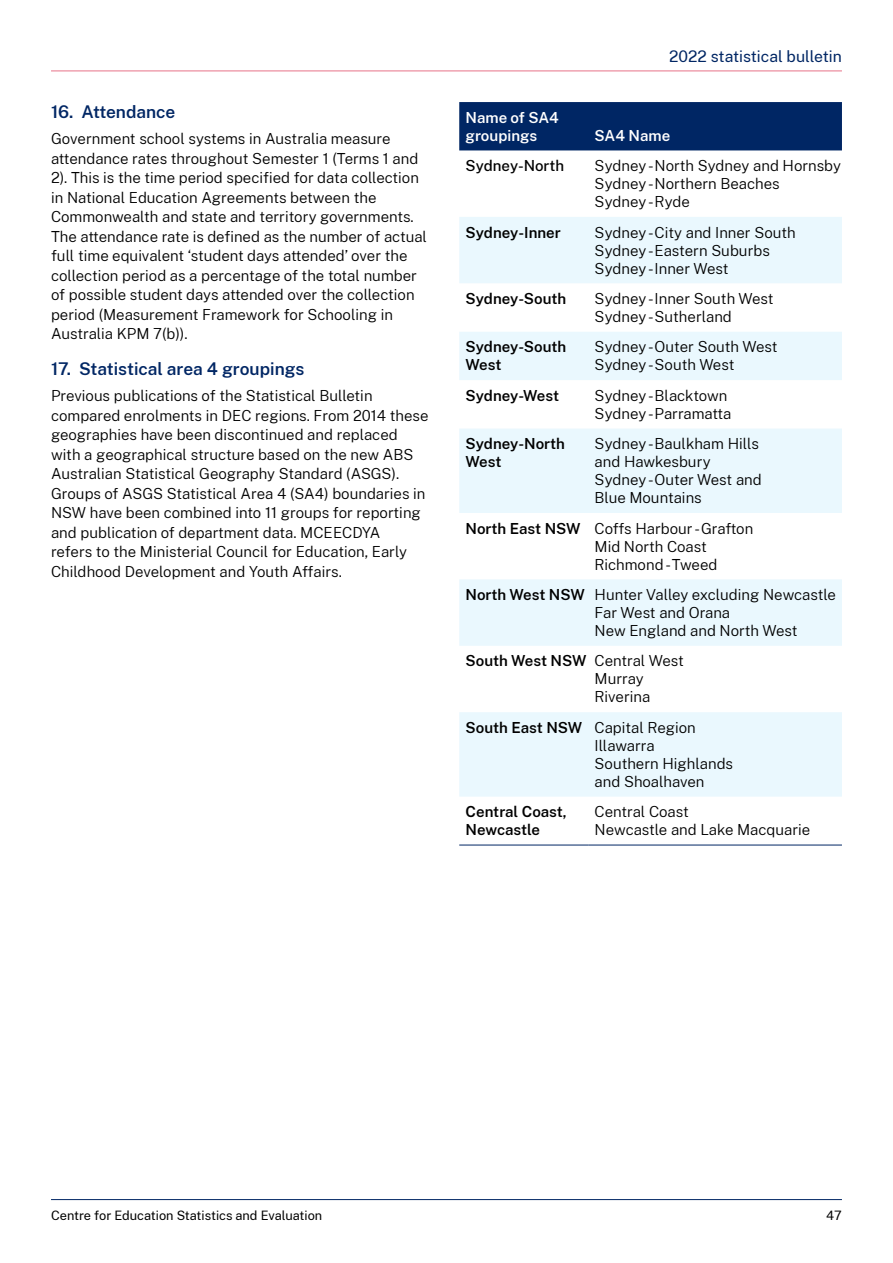
<style>
.page{position:relative;width:893px;height:1263px;background:#fff}
.page>*{position:absolute;margin:0;border:0;box-sizing:border-box;transform-origin:0 0}
.t1{font:600 17.25px "Public Sans";color:#002664}
.t2{font:15.75px "Public Sans";color:#002664}
.Body_text_no_right_indent{font:300 15px/19.5px "Public Sans";color:#000}
.Table_text_-_left_align{font:300 15px/18px "Public Sans";color:#000}
.Table_text_-_left_align-2{font:600 15px/18px "Public Sans";letter-spacing:-.005em;color:#000}
.Table_headings___white_left_align{font:600 15px/18px "Public Sans";color:#fff}
.Table_text_-_left_align-3{font:500 15px "Public Sans";color:#000}
.t3{font:12.75px "Public Sans";color:#000}
</style>
<div class="page">
<hr style="left:51px;top:1199px;width:791px;height:1px;background:#002664">
<hr style="left:51px;top:71px;width:791px;height:1px;background:#e77289">
<div style="left:459px;top:102px;width:383px;height:48px;background:#002664"></div>
<svg style="left:459px;top:217px;width:383px;height:580px;fill:#eaf8fe"></svg>
<hr style="left:459px;top:845px;width:129px;height:1px;background:#002664">
<hr style="left:588px;top:845px;width:254px;height:1px;background:#002664">
<p class="t1" style="left:51px;top:100px;width:126px">16. Attendance</p>
<p class="Body_text_no_right_indent" style="left:51px;top:128px;width:377px">Government school systems in Australia measure attendance rates throughout Semester 1 (Terms 1 and 2). This is the time period specified for data collection in National Education Agreements between the Commonwealth and state and territory governments.<br>The attendance rate is defined as the number of actual full time equivalent ‘student days attended’ over the collection period as a percentage of the total number of possible student days attended over the collection period (Measurement Framework for Schooling in Australia KPM 7(b)).</p>
<p class="t1" style="left:51px;top:356px;width:255px">17. Statistical area 4 groupings</p>
<p class="Body_text_no_right_indent" style="left:51px;top:385px;width:379px">Previous publications of the Statistical Bulletin compared enrolments in DEC regions. From 2014 these geographies have been discontinued and replaced with a geographical structure based on the new ABS Australian Statistical Geography Standard (ASGS).<br>Groups of ASGS Statistical Area 4 (SA4) boundaries in NSW have been combined into 11 groups for reporting and publication of department data. MCEECDYA<br>refers to the Ministerial Council for Education, Early Childhood Development and Youth Affairs.</p>
<p class="Table_headings___white_left_align" style="left:466px;top:107px;width:95px">Name of SA4 groupings</p>
<p class="t2" style="left:669px;top:45px;width:174px">2022 statistical bulletin</p>
<p class="Table_headings___white_left_align" style="left:595px;top:125px;width:77px">SA4 Name</p>
<p class="Table_text_-_left_align-3" style="left:466px;top:155px;width:100px">Sydney-North</p>
<p class="Table_text_-_left_align" style="left:595px;top:156px;width:248px">Sydney - North Sydney and Hornsby<br>Sydney - Northern Beaches<br>Sydney - Ryde</p>
<p class="Table_text_-_left_align-2" style="left:466px;top:222px;width:97px">Sydney-Inner</p>
<p class="Table_text_-_left_align" style="left:595px;top:222px;width:203px">Sydney - City and Inner South<br>Sydney - Eastern Suburbs<br>Sydney - Inner West</p>
<p class="Table_text_-_left_align-2" style="left:466px;top:289px;width:102px">Sydney-South</p>
<p class="Table_text_-_left_align" style="left:595px;top:289px;width:181px">Sydney - Inner South West<br>Sydney - Sutherland</p>
<p class="Table_text_-_left_align-2" style="left:466px;top:337px;width:102px">Sydney-South<br>West</p>
<p class="Table_text_-_left_align" style="left:595px;top:337px;width:184px">Sydney - Outer South West<br>Sydney - South West</p>
<p class="Table_text_-_left_align-2" style="left:466px;top:385px;width:95px">Sydney-West</p>
<p class="Table_text_-_left_align" style="left:595px;top:386px;width:138px">Sydney - Blacktown<br>Sydney - Parramatta</p>
<p class="Table_text_-_left_align-2" style="left:466px;top:434px;width:101px">Sydney-North<br>West</p>
<p class="Table_text_-_left_align" style="left:595px;top:434px;width:169px">Sydney - Baulkham Hills and Hawkesbury<br>Sydney - Outer West and<br>Blue Mountains</p>
<p class="Table_text_-_left_align-2" style="left:466px;top:518px;width:116px">North East NSW</p>
<p class="Table_text_-_left_align" style="left:595px;top:518px;width:160px">Coffs Harbour -Grafton<br>Mid North Coast<br>Richmond - Tweed</p>
<p class="Table_text_-_left_align-2" style="left:466px;top:585px;width:121px">North West NSW</p>
<p class="Table_text_-_left_align" style="left:595px;top:585px;width:243px">Hunter Valley excluding Newcastle<br>Far West and Orana<br>New England and North West</p>
<p class="Table_text_-_left_align-2" style="left:466px;top:651px;width:122px">South West NSW</p>
<p class="Table_text_-_left_align" style="left:595px;top:651px;width:91px">Central West<br>Murray<br>Riverina</p>
<p class="Table_text_-_left_align-2" style="left:466px;top:717px;width:118px">South East NSW</p>
<p class="Table_text_-_left_align" style="left:595px;top:718px;width:140px">Capital Region<br>Illawarra<br>Southern Highlands and Shoalhaven</p>
<p class="Table_text_-_left_align-2" style="left:466px;top:802px;width:103px">Central Coast,<br>Newcastle</p>
<p class="Table_text_-_left_align" style="left:595px;top:802px;width:217px">Central Coast<br>Newcastle and Lake Macquarie</p>
<p class="t3" style="left:51px;top:1207px;width:273px">Centre for Education Statistics and Evaluation</p>
<p class="t3" style="left:826px;top:1207px;width:17px">47</p>
</div>
